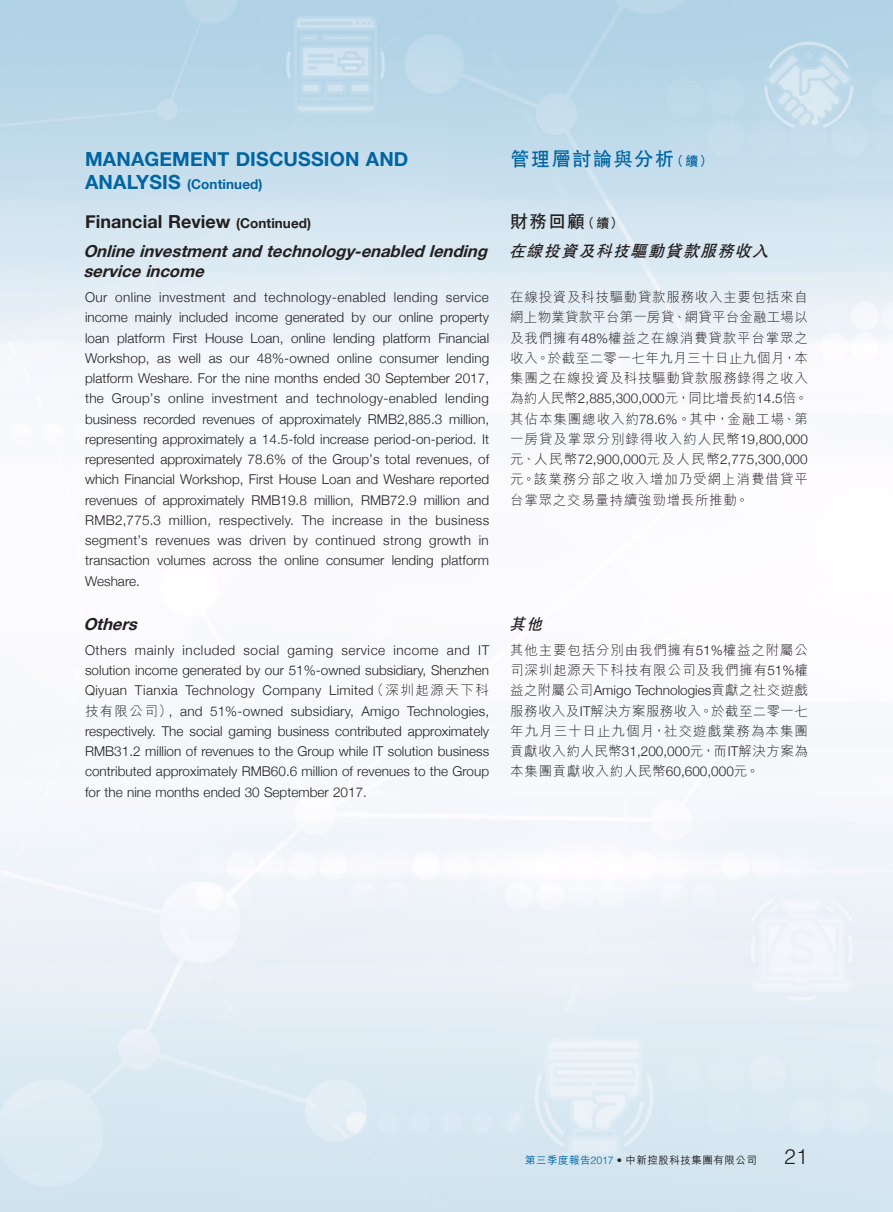
<style>
.page{position:relative;width:893px;height:1212px;background:#fff}
.page>*{position:absolute;margin:0;border:0;box-sizing:border-box;transform-origin:0 0}
.t1{font:300 21px "Helvetica LT Std";color:#231f20}
.Heading_1{font:700 19.5px "Helvetica Neue";letter-spacing:.01em;color:#0065a1}
.C_Heading_1{font:700 19.5px "C Hei 2 HK";letter-spacing:.06em;color:#0065a1}
.Heading_2{font:700 18px "Helvetica Neue";letter-spacing:.005em;color:#231f20}
.C_Heading_2{font:700 18px "C Hei 2 HK";color:#231f20}
.Heading_3{font:italic 700 16.5px/19.5px "Helvetica Neue";color:#231f20}
.C_Heading_3{font:italic 700 16.5px "C Hei 2 HK";color:#231f20}
.Heading_3-2{font:italic 700 16.5px "C Hei 2 HK";color:#231f20}
.Body_Text{font:300 13.5px/20.2px "Helvetica Neue";letter-spacing:.005em;color:#231f20;text-align:justify}
.C_Body_Text{font:300 13.5px/20.2px "M Hei HK";letter-spacing:.07em;color:#231f20;text-align:justify}
.Heading_1-2{font:700 13.5px "Helvetica Neue";letter-spacing:.01em;color:#0065a1}
.t2{font:500 10.5px "M Hei HK";letter-spacing:.05em;color:#231f20}
.s1{font-size:19.5px}
.s2{font-size:13.5px}
.s3{font-family:"M Hei HK"}
.s4{font-family:"Helvetica Neue"}
.s5{color:#0065a1}
.s6{font-family:"Helvetica LT Std";font-weight:300;color:#0065a1}
.s7{font-family:"Helvetica LT Std";font-weight:300}
</style>
<div class="page">
<p class="Heading_1" style="left:85px;top:144px;width:325px">MANAGEMENT DISCUSSION AND</p>
<p class="Heading_1-2" style="left:85px;top:173px;width:179px"><span class="s1">ANALYSIS</span> (Continued)</p>
<p class="Heading_2" style="left:85px;top:208px;width:228px">Financial Review <span class="s2">(Continued)</span></p>
<p class="Heading_3" style="left:83px;top:242px;width:412px">Online investment and technology-enabled lending service income</p>
<p class="Body_Text" style="left:85px;top:286px;width:406px">Our online investment and technology-enabled lending service income mainly included income generated by our online property loan platform First House Loan, online lending platform Financial Workshop, as well as our 48%-owned online consumer lending platform Weshare. For the nine months ended 30 September 2017, the Group’s online investment and technology-enabled lending business recorded revenues of approximately RMB2,885.3 million, representing approximately a 14.5-fold increase period-on-period. It represented approximately 78.6% of the Group’s total revenues, of which Financial Workshop, First House Loan and Weshare reported revenues of approximately RMB19.8 million, RMB72.9 million and RMB2,775.3 million, respectively. The increase in the business segment’s revenues was driven by continued strong growth in transaction volumes across the online consumer lending platform Weshare.</p>
<p class="Heading_3" style="left:83px;top:614px;width:62px">Others</p>
<p class="Body_Text" style="left:85px;top:639px;width:406px">Others mainly included social gaming service income and IT solution income generated by our 51%-owned subsidiary, Shenzhen Qiyuan Tianxia Technology Company Limited<span class="s3">（深圳起源天下科技有限公司）</span>, and 51%-owned subsidiary, Amigo Technologies, respectively. The social gaming business contributed approximately RMB31.2 million of revenues to the Group while IT solution business contributed approximately RMB60.6 million of revenues to the Group for the nine months ended 30 September 2017.</p>
<p class="C_Heading_1" style="left:510px;top:149px;width:204px">管理層討論與分析<span class="s2">（續）</span></p>
<p class="C_Heading_2" style="left:510px;top:213px;width:115px">財務回顧<span class="s2">（續）</span></p>
<p class="C_Heading_3" style="left:509px;top:243px;width:266px">在線投資及科技驅動貸款服務收入</p>
<p class="C_Body_Text" style="left:510px;top:287px;width:299px">在線投資及科技驅動貸款服務收入主要包括來自網上物業貸款平台第一房貸、網貸平台金融工場以及我們擁有<span class="s4">48%</span>權益之在線消費貸款平台掌眾之收入。於截至二零一七年九月三十日止九個月，本集團之在線投資及科技驅動貸款服務錄得之收入為約人民幣<span class="s4">2,885,300,000</span>元，同比增長約<span class="s4">14.5</span>倍。其佔本集團總收入約<span class="s4">78.6%</span>。其中，金融工場、第一房貸及掌眾分別錄得收入約人民幣<span class="s4">19,800,000</span>元、人民幣<span class="s4">72,900,000</span>元及人民幣<span class="s4">2,775,300,000</span>元。該業務分部之收入增加乃受網上消費借貸平台掌眾之交易量持續強勁增長所推動。</p>
<p class="Heading_3-2" style="left:509px;top:615px;width:40px">其他</p>
<p class="C_Body_Text" style="left:510px;top:640px;width:299px">其他主要包括分別由我們擁有<span class="s4">51%</span>權益之附屬公司深圳起源天下科技有限公司及我們擁有<span class="s4">51%</span>權益之附屬公司<span class="s4">Amigo Technologies</span>貢獻之社交遊戲服務收入及<span class="s4">IT</span>解決方案服務收入。於截至二零一七年九月三十日止九個月，社交遊戲業務為本集團貢獻收入約人民幣<span class="s4">31,200,000</span>元，而<span class="s4">IT</span>解決方案為本集團貢獻收入約人民幣<span class="s4">60,600,000</span>元。</p>
<p class="t2" style="left:525px;top:1152px;width:233px"><span class="s5">第三季度報告</span><span class="s6">2017</span> <span class="s7">•</span> 中新控股科技集團有限公司</p>
<h1 class="t1" style="left:784px;top:1143px;width:25px">21</h1>
</div>
